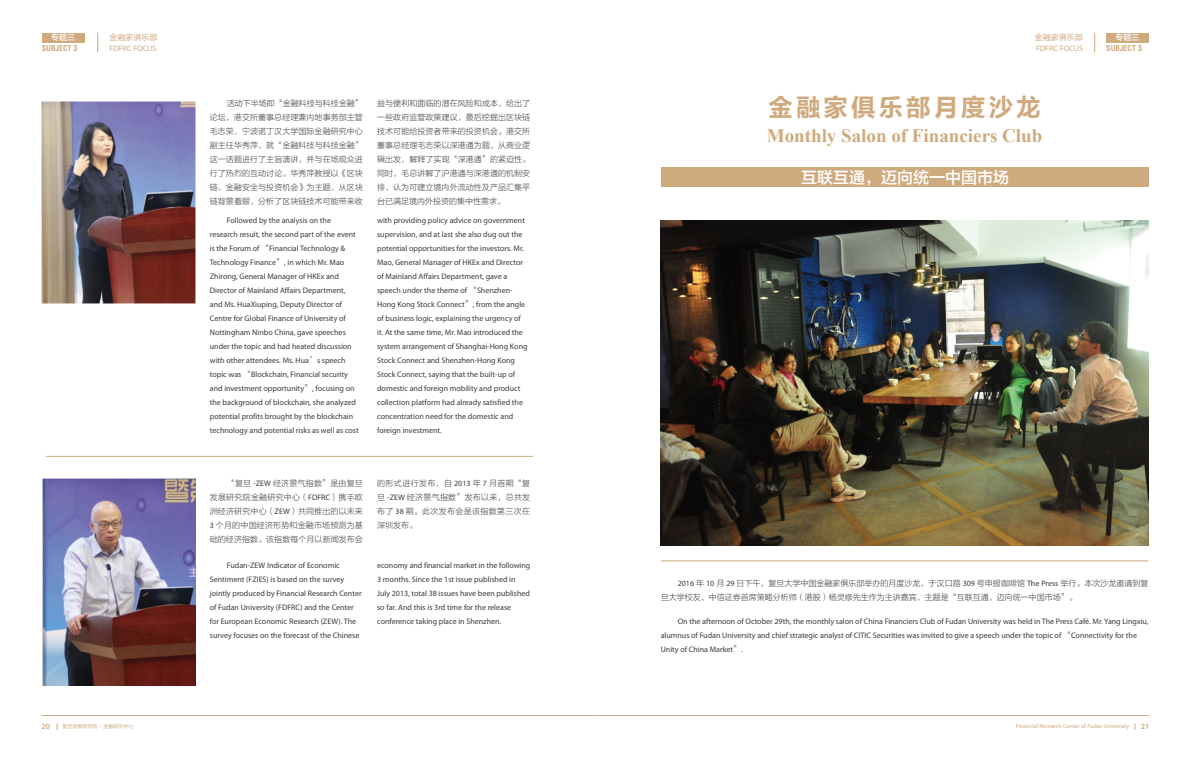
<style>
.page{position:relative;width:1191px;height:766px;background:#fff}
.page>*{position:absolute;margin:0;border:0;box-sizing:border-box;transform-origin:0 0}
.t1{font:25px "FZLTCHJW GB1 0";letter-spacing:.1em;color:#cfaa7e}
.t2{font:700 19px "Times New Roman";color:#cfaa7e}
.t3{font:16px "FZLTZHK GBK1 0";color:#fff}
.t4{font:8px/14px "Myriad Pro";color:#3e3a39}
.t5{font:8px/14px "FZLTXHK GBK1 0";letter-spacing:.01em;color:#3e3a39;text-align:justify}
.t6{font:8px "Myriad Pro";color:#cfaa7e}
.t7{font:700 condensed 8px "Helvetica";color:#cfaa7e}
.t8{font:8px "FZLTHK GBK1 0";color:#cfaa7e}
.t9{font:8px "FZLTZHK GBK1 0";color:#fff}
.t10{font:600 8px "Myriad Pro";color:#cfaa7e}
.t11{font:6px "Myriad Pro";color:#cfaa7e}
.t12{font:5px "FZLTHK GBK1 0";color:#cfaa7e}
.s1{font-family:"FZLTXHK GBK1 0"}
.s2{font-family:"Myriad Pro"}
.s3{font-size:6px}
</style>
<div class="page">
<div style="left:42px;top:33px;width:42px;height:10px;background:#cfaa7e"></div>
<div style="left:1106px;top:33px;width:43px;height:10px;background:#cfaa7e"></div>
<svg style="left:97px;top:33px;width:1px;height:19px"></svg>
<svg style="left:1094px;top:33px;width:1px;height:19px"></svg>
<hr style="left:42px;top:715px;width:553px;height:1px;background:#cfaa7e">
<hr style="left:595px;top:715px;width:554px;height:1px;background:#cfaa7e">
<div style="left:660px;top:167px;width:488px;height:20px;background:#cfaa7e"></div>
<img style="left:42px;top:101px;width:154px;height:202px">
<img style="left:43px;top:478px;width:153px;height:207px">
<hr style="left:46px;top:456px;width:487px;height:1px;background:#cfaa7e">
<hr style="left:661px;top:560px;width:487px;height:1px;background:#cfaa7e">
<img style="left:660px;top:221px;width:488px;height:324px">
<p class="t9" style="left:51px;top:33px;width:25px">专题三</p>
<p class="t8" style="left:110px;top:33px;width:49px">金融家俱乐部</p>
<p class="t8" style="left:1035px;top:33px;width:49px">金融家俱乐部</p>
<p class="t9" style="left:1115px;top:33px;width:25px">专题三</p>
<p class="t7" style="left:42px;top:43px;width:37px">SUBJECT 3</p>
<p class="t6" style="left:110px;top:43px;width:48px">FDFRC FOCUS</p>
<p class="t6" style="left:1036px;top:43px;width:48px">FDFRC FOCUS</p>
<p class="t7" style="left:1106px;top:43px;width:37px">SUBJECT 3</p>
<p class="t5" style="left:210px;top:97px;width:155px;text-indent:17px">活动下半场即“金融科技与科技金融”论坛，港交所董事总经理兼内地事务部主管毛志荣、宁波诺丁汉大学国际金融研究中心副主任华秀萍，就“金融科技与科技金融”这一话题进行了主旨演讲，并与在场观众进行了热烈的互动讨论。华秀萍教授以《区块链、金融安全与投资机会》为主题，从区块链背景着眼，分析了区块链技术可能带来收</p>
<p class="t4" style="left:210px;top:213px;width:150px;text-indent:17px">Followed by the analysis on the research result, the second part of the event is the Forum of <span class="s1">“</span>Financial Technology &amp; Technology Finance<span class="s1">”</span>, in which Mr. Mao Zhirong, General Manager of HKEx and Director of Mainland Affairs Department, and Ms. HuaXiuping, Deputy Director of Centre for Global Finance of University of Nottingham Ninbo China, gave speeches under the topic and had heated discussion with other attendees. Ms. Hua<span class="s1">’</span>s speech topic was <span class="s1">“</span>Blockchain, Financial security and investment opportunity<span class="s1">”</span>, focusing on the background of blockchain, she analyzed potential profits brought by the blockchain technology and potential risks as well as cost</p>
<p class="t5" style="left:377px;top:97px;width:155px">益与便利和面临的潜在风险和成本，给出了一些政府监管政策建议，最后挖掘出区块链技术可能给投资者带来的投资机会。港交所董事总经理毛志荣以深港通为题，从商业逻辑出发，解释了实现“深港通”的紧迫性。同时，毛总讲解了沪港通与深港通的机制安排，认为可建立境内外流动性及产品汇集平台已满足境内外投资的集中性需求。</p>
<p class="t4" style="left:377px;top:213px;width:152px">with providing policy advice on government supervision, and at last she also dug out the potential opportunities for the investors. Mr.<br>Mao, General Manager of HKEx and Director of Mainland Affairs Department, gave a speech under the theme of <span class="s1">“</span>Shenzhen-Hong Kong Stock Connect<span class="s1">”</span>, from the angle of business logic, explaining the urgency of it. At the same time, Mr. Mao introduced the system arrangement of Shanghai-Hong Kong Stock Connect and Shenzhen-Hong Kong Stock Connect, saying that the built-up of domestic and foreign mobility and product collection platform had already satisfied the concentration need for the domestic and foreign investment.</p>
<p class="t5" style="left:210px;top:476px;width:155px;text-indent:17px">“复旦 <span class="s2">-ZEW</span> 经济景气指数”是由复旦发展研究院金融研究中心（<span class="s2">FDFRC</span>）携手欧洲经济研究中心（<span class="s2">ZEW</span>）共同推出的以未来<span class="s2">3</span> 个月的中国经济形势和金融市场预测为基础的经济指数。该指数每个月以新闻发布会</p>
<p class="t4" style="left:210px;top:558px;width:153px;text-indent:17px">Fudan-ZEW Indicator of Economic Sentiment (FZIES) is based on the survey jointly produced by Financial Research Center of Fudan University (FDFRC) and the Center for European Economic Research (ZEW). The survey focuses on the forecast of the Chinese</p>
<p class="t5" style="left:377px;top:476px;width:155px">的形式进行发布，自 <span class="s2">2013</span> 年 <span class="s2">7</span> 月首期“复旦 <span class="s2">-ZEW</span> 经济景气指数”发布以来，总共发布了 <span class="s2">38</span> 期。此次发布会是该指数第三次在深圳发布。</p>
<p class="t4" style="left:377px;top:558px;width:155px">economy and financial market in the following 3 months. Since the 1st issue published in July 2013, total 38 issues have been published so far. And this is 3rd time for the release conference taking place in Shenzhen.</p>
<h1 class="t1" style="left:768px;top:93px;width:274px">金融家俱乐部月度沙龙</h1>
<h2 class="t2" style="left:766px;top:123px;width:277px">Monthly Salon of Financiers Club</h2>
<h3 class="t3" style="left:801px;top:168px;width:209px">互联互通，迈向统一中国市场</h3>
<p class="t5" style="left:660px;top:576px;width:489px;text-indent:17px"><span class="s2">2016</span> 年 <span class="s2">10</span> 月 <span class="s2">29</span> 日下午，复旦大学中国金融家俱乐部举办的月度沙龙，于汉口路 <span class="s2">309</span> 号申报咖啡馆 <span class="s2">The Press</span> 举行。本次沙龙邀请到复旦大学校友、中信证券首席策略分析师（港股）杨灵修先生作为主讲嘉宾，主题是“互联互通，迈向统一中国市场”。</p>
<p class="t4" style="left:660px;top:614px;width:489px;text-indent:17px">On the afternoon of October 29th, the monthly salon of China Financiers Club of Fudan University was held in The Press Café. Mr. Yang Lingxiu, alumnus of Fudan University and chief strategic analyst of CITIC Securities was invited to give a speech under the topic of <span class="s1">“</span>Connectivity for the<br>Unity of China Market<span class="s1">”</span>.</p>
<p class="t10" style="left:42px;top:722px;width:10px">20</p>
<p class="t12" style="left:63px;top:723px;width:73px">复旦发展研究院<span class="s3">·</span>金融研究中心</p>
<p class="t11" style="left:1016px;top:723px;width:115px">Financial Research Center of Fudan University</p>
<p class="t10" style="left:1140px;top:722px;width:10px">21</p>
</div>
